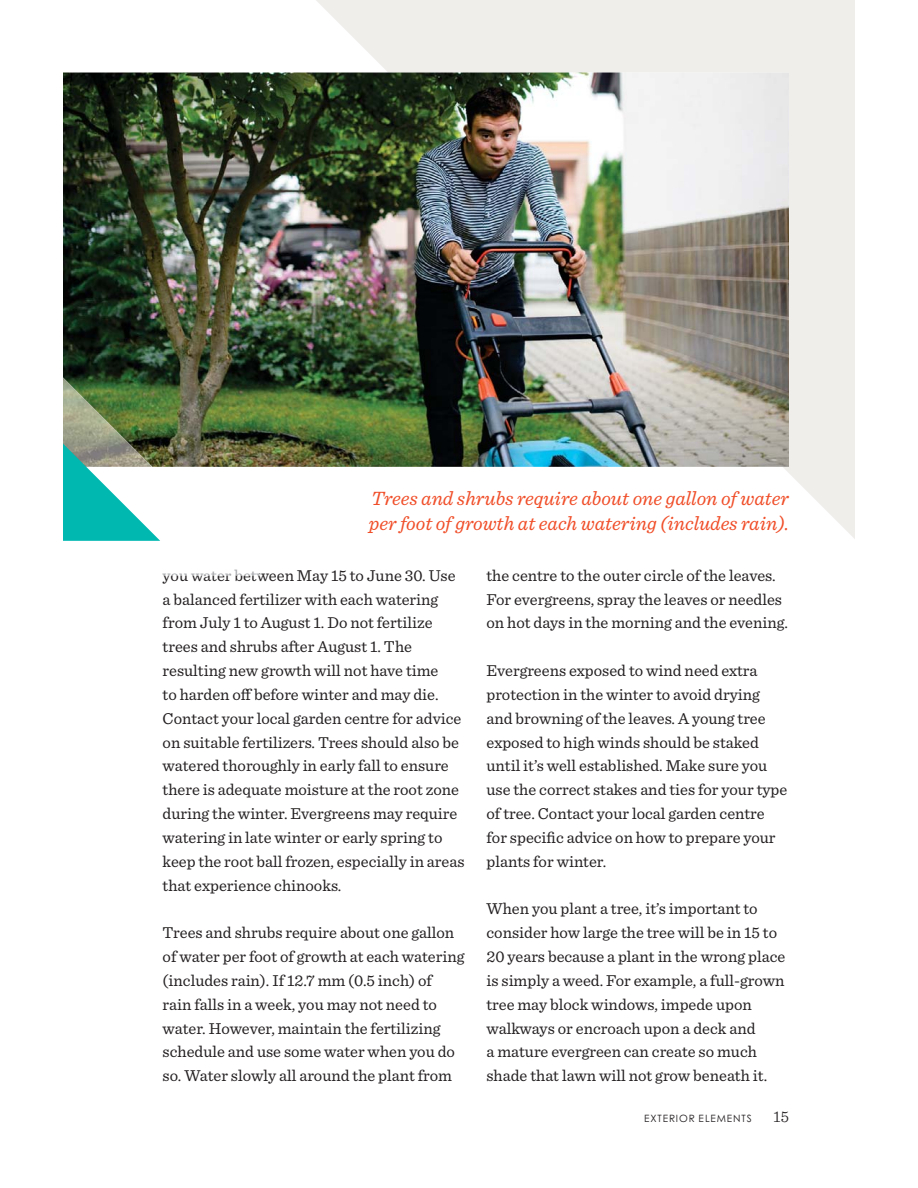
<style>
.page{position:relative;width:918px;height:1188px;background:#fff}
.page>*{position:absolute;margin:0;border:0;box-sizing:border-box;transform-origin:0 0}
.t1{font:italic 20.1px/25.7px "Sentinel";color:#f04e29}
.t2{font:16.5px/23.9px "Sentinel";color:#231f20}
.t3{font:300 16.5px "Sentinel";color:#231f20}
.t4{font:10.05px "Century Gothic Pro";letter-spacing:.085em;color:#231f20}
.s1{color:#a7a9ac}
</style>
<div class="page">
<svg style="left:316px;top:0;width:539px;height:539px;fill:#efeeeb"></svg>
<img style="left:63px;top:73px;width:726px;height:394px">
<img style="left:63px;top:378px;width:89px;height:66px">
<svg style="left:63px;top:444px;width:198px;height:97px"></svg>
<p class="t1" style="left:369px;top:487px;width:422px">Trees and shrubs require about one gallon of water per foot of growth at each watering (includes rain).</p>
<p class="t2" style="left:163px;top:564px;width:303px"><span class="s1">you water betw</span>een May 15 to June 30. Use a balanced fertilizer with each watering from July 1 to August 1. Do not fertilize trees and shrubs after August 1. The resulting new growth will not have time<br>to harden off before winter and may die.<br>Contact your local garden centre for advice on suitable fertilizers. Trees should also be watered thoroughly in early fall to ensure there is adequate moisture at the root zone during the winter. Evergreens may require watering in late winter or early spring to keep the root ball frozen, especially in areas that experience chinooks.</p>
<p class="t2" style="left:163px;top:921px;width:303px">Trees and shrubs require about one gallon of water per foot of growth at each watering (includes rain). If 12.7 mm (0.5 inch) of rain falls in a week, you may not need to water. However, maintain the fertilizing schedule and use some water when you do so. Water slowly all around the plant from</p>
<p class="t2" style="left:487px;top:564px;width:303px">the centre to the outer circle of the leaves.<br>For evergreens, spray the leaves or needles on hot days in the morning and the evening.</p>
<p class="t2" style="left:487px;top:659px;width:302px">Evergreens exposed to wind need extra protection in the winter to avoid drying and browning of the leaves. A young tree exposed to high winds should be staked until it’s well established. Make sure you use the correct stakes and ties for your type of tree. Contact your local garden centre for specific advice on how to prepare your plants for winter.</p>
<p class="t2" style="left:487px;top:898px;width:300px">When you plant a tree, it’s important to consider how large the tree will be in 15 to 20 years because a plant in the wrong place is simply a weed. For example, a full-grown tree may block windows, impede upon walkways or encroach upon a deck and<br>a mature evergreen can create so much shade that lawn will not grow beneath it.</p>
<p class="t4" style="left:644px;top:1113px;width:109px">EXTERIOR ELEMENTS</p>
<p class="t3" style="left:773px;top:1109px;width:17px">15</p>
</div>
